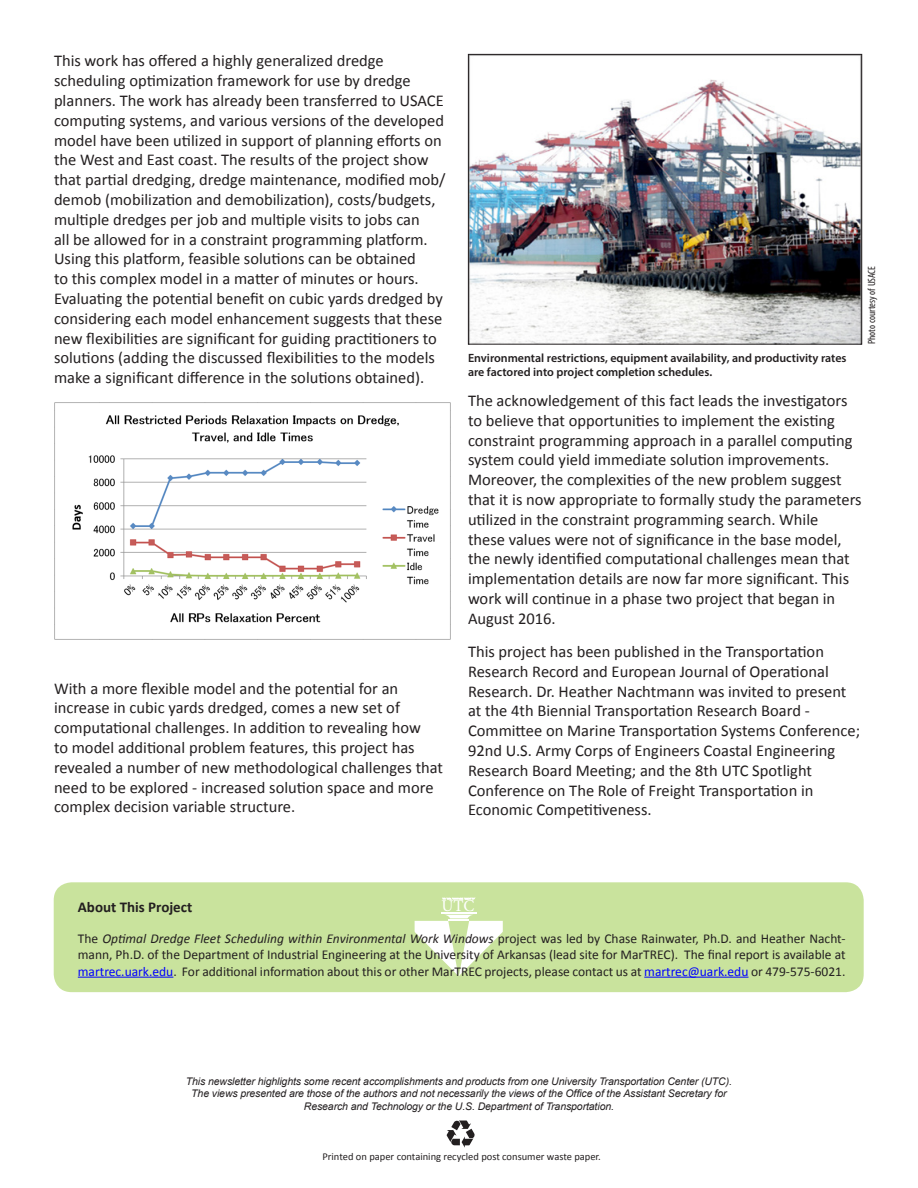
<style>
.page{position:relative;width:918px;height:1188px;background:#fff}
.page>*{position:absolute;margin:0;border:0;box-sizing:border-box;transform-origin:0 0}
.Body{font:16.5px/19.8px "Calibri";color:#231f20}
.t1{font:16.5px "Minion Pro";color:#fff}
.About_this_report{font:700 15px "Calibri";color:#231f20}
.t2{font:13.5px/16.2px "Calibri";color:#231f20;text-align:justify}
.t3{font:600 12px/13.8px "Myriad Pro";color:#231f20}
.t4{font:italic 10.5px/12.6px "Arial";letter-spacing:-.01em;color:#231f20;text-align:center}
.t5{font:10.5px "Calibri";color:#231f20}
.Photo_Credit{font:condensed 10.5px "Myriad Pro";color:#231f20}
.s1{font-style:italic}
.s2{color:#00f}
</style>
<div class="page">
<svg style="left:447px;top:1120px;width:28px;height:28px"></svg>
<div style="left:54px;top:882px;width:810px;height:110px;background:#c9e39d;border-radius:18px"></div>
<svg style="left:442px;top:898px;width:33px;height:2px"></svg>
<hr style="left:441px;top:912px;width:36px;height:2px;background:#fff">
<svg style="left:415px;top:915px;width:88px;height:61px"></svg>
<hr style="left:78px;top:977px;width:95px;height:1px;background:#00f">
<hr style="left:644px;top:977px;width:104px;height:1px;background:#00f">
<img style="left:54px;top:402px;width:397px;height:238px">
<img style="left:470px;top:79px;width:390px;height:264px">
<div style="left:468px;top:54px;width:394px;height:291px;border:1px solid #231f20"></div>
<p class="Body" style="left:54px;top:51px;width:393px">This work has offered a highly generalized dredge scheduling optimization framework for use by dredge planners. The work has already been transferred to USACE computing systems, and various versions of the developed model have been utilized in support of planning efforts on the West and East coast. The results of the project show that partial dredging, dredge maintenance, modified mob/ demob (mobilization and demobilization), costs/budgets, multiple dredges per job and multiple visits to jobs can<br>all be allowed for in a constraint programming platform.<br>Using this platform, feasible solutions can be obtained<br>to this complex model in a matter of minutes or hours.<br>Evaluating the potential benefit on cubic yards dredged by considering each model enhancement suggests that these new flexibilities are significant for guiding practitioners to solutions (adding the discussed flexibilities to the models make a significant difference in the solutions obtained).</p>
<p class="Body" style="left:54px;top:678px;width:391px">With a more flexible model and the potential for an increase in cubic yards dredged, comes a new set of computational challenges. In addition to revealing how<br>to model additional problem features, this project has revealed a number of new methodological challenges that need to be explored - increased solution space and more complex decision variable structure.</p>
<p class="t3" style="left:468px;top:351px;width:380px">Environmental restrictions, equipment availability, and productivity rates are factored into project completion schedules.</p>
<p class="Photo_Credit" style="left:865px;top:344px;width:80px;rotate:-90deg">Photo courtesy of USACE</p>
<p class="Body" style="left:468px;top:391px;width:395px">The acknowledgement of this fact leads the investigators to believe that opportunities to implement the existing constraint programming approach in a parallel computing system could yield immediate solution improvements.<br>Moreover, the complexities of the new problem suggest that it is now appropriate to formally study the parameters utilized in the constraint programming search. While<br>these values were not of significance in the base model, the newly identified computational challenges mean that implementation details are now far more significant. This work will continue in a phase two project that began in August 2016.</p>
<p class="Body" style="left:468px;top:642px;width:394px">This project has been published in the Transportation Research Record and European Journal of Operational Research. Dr. Heather Nachtmann was invited to present at the 4th Biennial Transportation Research Board - Committee on Marine Transportation Systems Conference; 92nd U.S. Army Corps of Engineers Coastal Engineering Research Board Meeting; and the 8th UTC Spotlight Conference on The Role of Freight Transportation in Economic Competitiveness.</p>
<p class="About_this_report" style="left:78px;top:897px;width:116px">About This Project</p>
<p class="t1" style="left:441px;top:895px;width:35px">UTC</p>
<p class="t2" style="left:78px;top:931px;width:769px">The <span class="s1">Optimal Dredge Fleet Scheduling within Environmental Work Windows</span> project was led by Chase Rainwater, Ph.D. and Heather Nacht&shy;mann, Ph.D. of the Department of Industrial Engineering at the University of Arkansas (lead site for MarTREC). The final report is available at <span class="s2">martrec.uark.edu</span>. For additional information about this or other MarTREC projects, please contact us at <span class="s2">martrec@uark.edu</span> or 479-575-6021.</p>
<p class="t4" style="left:186px;top:1075px;width:548px">This newsletter highlights some recent accomplishments and products from one University Transportation Center (UTC).<br>The views presented are those of the authors and not necessarily the views of the Office of the Assistant Secretary for<br>Research and Technology or the U.S. Department of Transportation.</p>
<p class="t5" style="left:322px;top:1150px;width:280px">Printed on paper containing recycled post consumer waste paper.</p>
</div>
